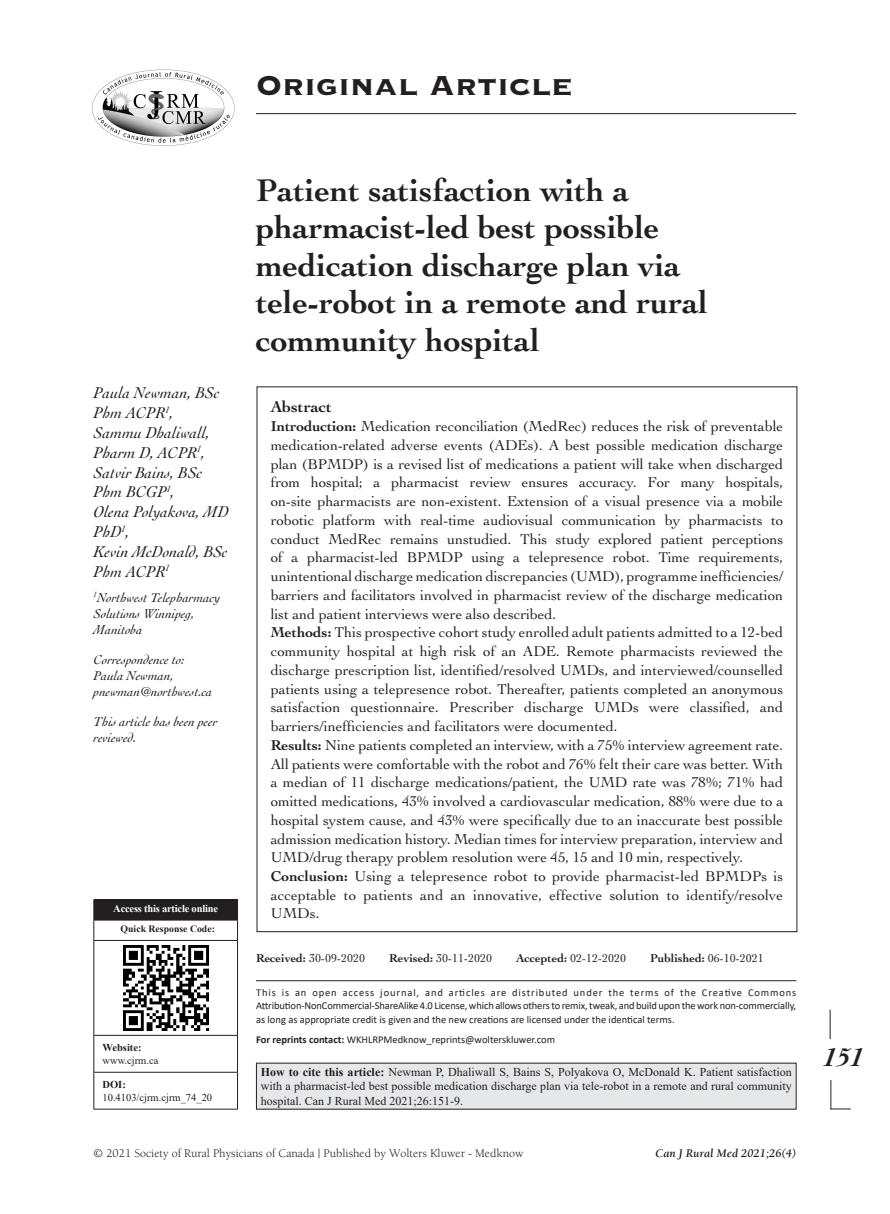
<style>
.page{position:relative;width:890px;height:1214px;background:#fff}
.page>*{position:absolute;margin:0;border:0;box-sizing:border-box;transform-origin:0 0}
.AH{font:36px "Copperplate Gothic Std 33 BC";color:#231f20}
.AT{font:700 33px/37.5px "Cochin LT Std";color:#231f20}
.t1{font:italic 700 27px "Cochin LT Std";color:#231f20}
.AU{font:italic 16.5px/19.8px "Cochin LT Std";color:#231f20}
.TX{font:700 16.5px "Cochin LT Std";color:#231f20}
.ABS{font:15px/18.8px "Cochin LT Std";color:#231f20;text-align:justify}
.ADD{font:italic 13.5px/16.2px "Cochin LT Std";color:#231f20}
.AFF{font:italic 13.5px/16.2px "Cochin LT Std";color:#231f20}
.HTC{font:12px/14.4px "Times New Roman";color:#231f20;text-align:justify}
.t2{font:12px "Berkeley Std";color:#231f20}
.TX-2{font:12px "Cochin LT Std";color:#231f20}
.t3{font:italic 700 12px "Berkeley Std";color:#231f20}
.TX-3{font:700 12px "Cochin LT Std";color:#231f20}
.OS{font:10.5px/13.5px "Calibri";color:#231f20;text-align:justify}
.Website{font:10.5px/12.6px "Times New Roman";color:#231f20}
.WEB{font:700 10.5px "Times New Roman";letter-spacing:-.02em;color:#fff}
.ACC_1{font:700 9.75px "Times New Roman";color:#231f20}
.s1{font-weight:700}
.s2{font-weight:400}
</style>
<div class="page">
<hr style="left:829px;top:1009px;width:1px;height:30px;background:#231f20">
<svg style="left:830px;top:1080px;width:20px;height:29px"></svg>
<hr style="left:256px;top:113px;width:540px;height:1px;background:#231f20">
<img style="left:92px;top:69px;width:143px;height:77px">
<hr style="left:256px;top:980px;width:540px;height:1px;background:#231f20">
<div style="left:256px;top:1063px;width:540px;height:46px;background:#e6e7e9"></div>
<div style="left:94px;top:899px;width:143px;height:21px;background:#231f20"></div>
<hr style="left:94px;top:899px;width:144px;height:1px;background:#231f20">
<svg style="left:94px;top:920px;width:1px;height:20px"></svg>
<svg style="left:237px;top:900px;width:1px;height:40px"></svg>
<hr style="left:94px;top:940px;width:144px;height:1px;background:#231f20">
<hr style="left:94px;top:940px;width:1px;height:95px;background:#231f20">
<hr style="left:237px;top:940px;width:1px;height:95px;background:#231f20">
<hr style="left:94px;top:1035px;width:144px;height:1px;background:#231f20">
<hr style="left:94px;top:1035px;width:1px;height:37px;background:#231f20">
<hr style="left:237px;top:1035px;width:1px;height:37px;background:#231f20">
<hr style="left:94px;top:1072px;width:144px;height:1px;background:#231f20">
<hr style="left:94px;top:1072px;width:1px;height:37px;background:#231f20">
<hr style="left:237px;top:1072px;width:1px;height:37px;background:#231f20">
<hr style="left:94px;top:1108px;width:144px;height:1px;background:#231f20">
<img style="left:123px;top:945px;width:85px;height:85px">
<p class="AH" style="left:256px;top:68px;width:318px">Original Article</p>
<p class="AU" style="left:94px;top:383px;width:137px">Paula Newman, BSc<br>Phm ACPR<sup>1</sup>,<br>Sammu Dhaliwall,<br>Pharm D, ACPR<sup>1</sup>,<br>Satvir Bains, BSc<br>Phm BCGP<sup>1</sup>,<br>Olena Polyakova, MD<br>PhD<sup>1</sup>,<br>Kevin McDonald, BSc<br>Phm ACPR<sup>1</sup></p>
<p class="AFF" style="left:94px;top:589px;width:128px"><sup>1</sup>Northwest Telepharmacy<br>Solutions Winnipeg,<br>Manitoba</p>
<p class="ADD" style="left:94px;top:651px;width:120px">Correspondence to:<br>Paula Newman, pnewman@northwest.ca</p>
<p class="ADD" style="left:94px;top:713px;width:125px">This article has been peer reviewed.</p>
<p class="WEB" style="left:113px;top:901px;width:106px">Access this article online</p>
<p class="ACC_1" style="left:121px;top:922px;width:96px">Quick Response Code:</p>
<p class="Website" style="left:102px;top:1041px;width:57px"><span class="s1">Website: </span>www.cjrm.ca</p>
<p class="Website" style="left:102px;top:1077px;width:111px"><span class="s1">DOI:<br></span>10.4103/cjrm.cjrm_74_20</p>
<p class="AT" style="left:256px;top:171px;width:453px">Patient satisfaction with a pharmacist‑led best possible medication discharge plan via tele‑robot in a remote and rural community hospital</p>
<p class="TX" style="left:271px;top:397px;width:63px">Abstract</p>
<p class="ABS" style="left:271px;top:417px;width:514px"><span class="s1">Introduction:</span> Medication reconciliation (MedRec) reduces the risk of preventable medication‑related adverse events (ADEs). A best possible medication discharge plan (BPMDP) is a revised list of medications a patient will take when discharged from hospital; a pharmacist review ensures accuracy. For many hospitals, on‑site pharmacists are non‑existent. Extension of a visual presence via a mobile robotic platform with real‑time audiovisual communication by pharmacists to conduct MedRec remains unstudied. This study explored patient perceptions of a pharmacist‑led BPMDP using a telepresence robot. Time requirements, unintentional discharge medication discrepancies (UMD), programme inefficiencies/ barriers and facilitators involved in pharmacist review of the discharge medication list and patient interviews were also described.</p>
<p class="ABS" style="left:271px;top:623px;width:514px"><span class="s1">Methods:</span> This prospective cohort study enrolled adult patients admitted to a 12‑bed community hospital at high risk of an ADE. Remote pharmacists reviewed the discharge prescription list, identified/resolved UMDs, and interviewed/counselled patients using a telepresence robot. Thereafter, patients completed an anonymous satisfaction questionnaire. Prescriber discharge UMDs were classified, and barriers/inefficiencies and facilitators were documented.</p>
<p class="ABS" style="left:271px;top:735px;width:514px"><span class="s1">Results:</span> Nine patients completed an interview, with a 75% interview agreement rate.<br>All patients were comfortable with the robot and 76% felt their care was better. With a median of 11 discharge medications/patient, the UMD rate was 78%; 71% had omitted medications, 43% involved a cardiovascular medication, 88% were due to a hospital system cause, and 43% were specifically due to an inaccurate best possible admission medication history. Median times for interview preparation, interview and UMD/drug therapy problem resolution were 45, 15 and 10 min, respectively.</p>
<p class="ABS" style="left:271px;top:867px;width:514px;line-height:18.3px"><span class="s1">Conclusion:</span> Using a telepresence robot to provide pharmacist‑led BPMDPs is acceptable to patients and an innovative, effective solution to identify/resolve UMDs.</p>
<p class="TX-2" style="left:256px;top:951px;width:110px"><span class="s1">Received:</span> 30-09-2020</p>
<p class="TX-2" style="left:389px;top:951px;width:104px"><span class="s1">Revised:</span> 30-11-2020</p>
<p class="TX-2" style="left:516px;top:951px;width:111px"><span class="s1">Accepted:</span> 02-12-2020</p>
<p class="TX-3" style="left:650px;top:951px;width:115px">Published: <span class="s2">06-10-2021</span></p>
<p class="OS" style="left:256px;top:985px;width:542px">This is an open access journal, and articles are distributed under the terms of the Creative Commons Attribution‑NonCommercial‑ShareAlike 4.0 License, which allows others to remix, tweak, and build upon the work non‑commercially, as long as appropriate credit is given and the new creations are licensed under the identical terms.</p>
<p class="OS" style="left:256px;top:1032px;width:300px"><span class="s1">For reprints contact:</span> WKHLRPMedknow_reprints@wolterskluwer.com</p>
<p class="HTC" style="left:261px;top:1064px;width:532px"><span class="s1">How to cite this article:</span> Newman P, Dhaliwall S, Bains S, Polyakova O, McDonald K. Patient satisfaction with a pharmacist‑led best possible medication discharge plan via tele‑robot in a remote and rural community hospital. Can J Rural Med 2021;26:151-9.</p>
<p class="t2" style="left:94px;top:1146px;width:431px">© 2021 Society of Rural Physicians of Canada | Published by Wolters Kluwer ‑ Medknow</p>
<p class="t3" style="left:655px;top:1146px;width:142px">Can J Rural Med 2021;26(4)</p>
<p class="t1" style="left:823px;top:1040px;width:42px">151</p>
</div>
